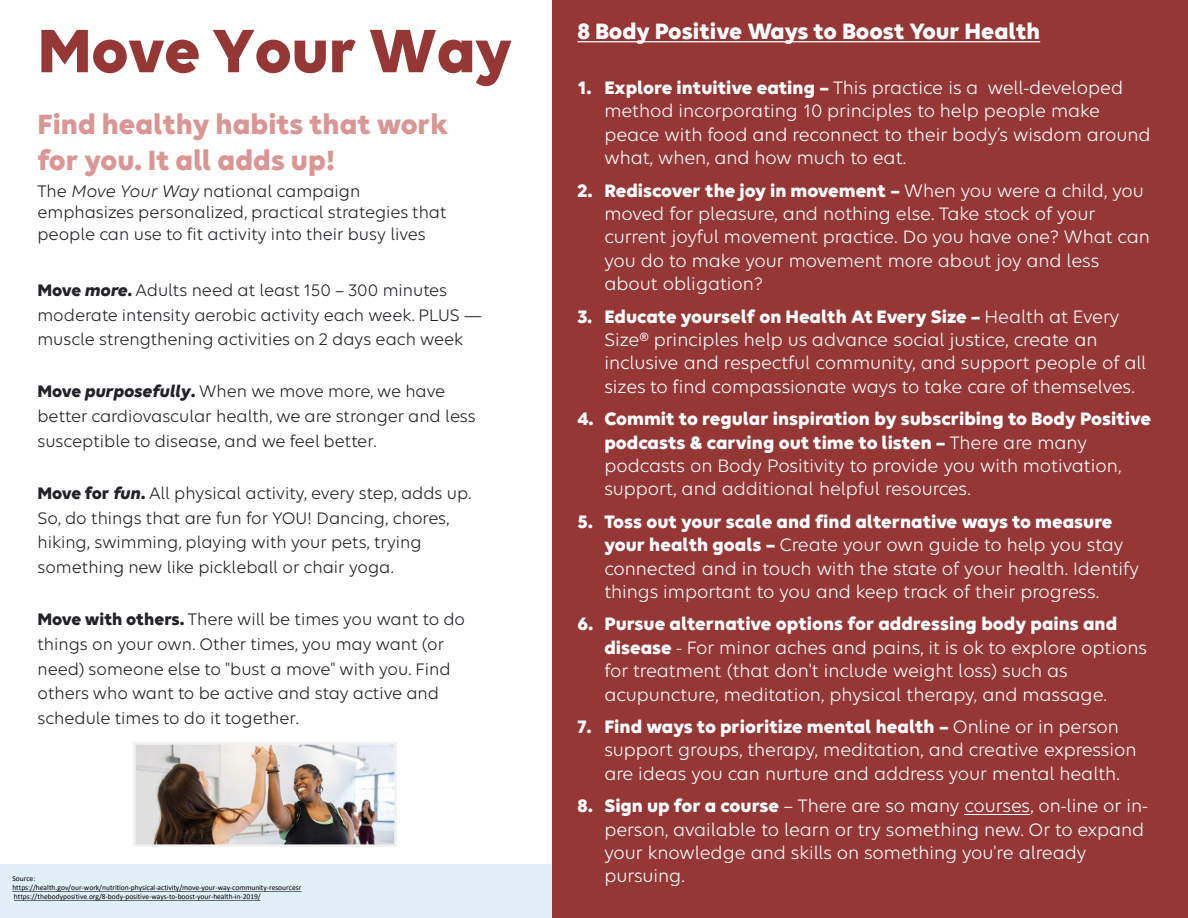
<style>
.page{position:relative;width:1188px;height:918px;background:#fff}
.page>*{position:absolute;margin:0;border:0;box-sizing:border-box;transform-origin:0 0}
.t1{font:700 66px "Elevance Sans";letter-spacing:-.01em;color:#953735}
.t2{font:700 30px/35.7px "Elevance Sans";color:#d99694}
.t3{font:700 24px "Elevance Sans";color:#fff}
.t4{font:19.5px/23.4px "Elevance Sans";color:#fff}
.t5{font:18px/24.6px "Elevance Sans";color:#222328}
.t6{font:7.5px "Calibri";color:#000}
.s1{font-weight:700}
.s2{font-style:italic}
.s3{font-weight:700;font-style:italic}
</style>
<div class="page">
<div style="left:0;top:864px;width:553px;height:54px;background:#dcecf9"></div>
<div style="left:553px;top:0;width:635px;height:918px;background:#953735"></div>
<svg style="left:577px;top:41px;width:463px;height:1px"></svg>
<hr style="left:964px;top:814px;width:66px;height:1px;background:#fff">
<svg style="left:12px;top:891px;width:289px;height:1px"></svg>
<svg style="left:14px;top:900px;width:247px;height:1px"></svg>
<img style="left:134px;top:742px;width:262px;height:104px">
<h2 class="t1" style="left:37px;top:11px;width:476px">Move Your Way</h2>
<p class="t3" style="left:577px;top:16px;width:464px">8 Body Positive Ways to Boost Your Health</p>
<p class="t4" style="left:604px;top:75px;width:548px;text-indent:-27px"><span class="s1">1. Explore intuitive eating –</span> This practice is a well-developed method incorporating 10 principles to help people make peace with food and reconnect to their body’s wisdom around what, when, and how much to eat.</p>
<p class="t4" style="left:604px;top:178px;width:547px;text-indent:-27px"><span class="s1">2. Rediscover the joy in movement –</span> When you were a child, you moved for pleasure, and nothing else. Take stock of your current joyful movement practice. Do you have one? What can you do to make your movement more about joy and less about obligation?</p>
<p class="t4" style="left:604px;top:304px;width:543px;text-indent:-27px"><span class="s1">3. Educate yourself on Health At Every Size –</span> Health at Every Size® principles help us advance social justice, create an inclusive and respectful community, and support people of all sizes to find compassionate ways to take care of themselves.</p>
<p class="t4" style="left:604px;top:407px;width:548px;text-indent:-27px"><span class="s1">4. Commit to regular inspiration by subscribing to Body Positive podcasts &amp; carving out time to listen –</span> There are many podcasts on Body Positivity to provide you with motivation, support, and additional helpful resources.</p>
<p class="t4" style="left:604px;top:509px;width:536px;text-indent:-27px"><span class="s1">5. Toss out your scale and find alternative ways to measure your health goals –</span> Create your own guide to help you stay connected and in touch with the state of your health. Identify things important to you and keep track of their progress.</p>
<p class="t4" style="left:604px;top:612px;width:544px;text-indent:-27px"><span class="s1">6. Pursue alternative options for addressing body pains and disease</span> - For minor aches and pains, it is ok to explore options for treatment (that don't include weight loss) such as acupuncture, meditation, physical therapy, and massage.</p>
<p class="t4" style="left:604px;top:714px;width:534px;text-indent:-27px"><span class="s1">7. Find ways to prioritize mental health –</span> Online or in person support groups, therapy, meditation, and creative expression are ideas you can nurture and address your mental health.</p>
<p class="t4" style="left:604px;top:794px;width:545px;text-indent:-27px"><span class="s1">8. Sign up for a course</span> – There are so many courses, on-line or in&shy;person, available to learn or try something new. Or to expand your knowledge and skills on something you're already</p>
<p class="t2" style="left:37px;top:106px;width:412px">Find healthy habits that work for you. It all adds up!</p>
<p class="t5" style="left:37px;top:179px;width:411px;line-height:21.6px">The <span class="s2">Move Your Way</span> national campaign emphasizes personalized, practical strategies that people can use to fit activity into their busy lives</p>
<p class="t5" style="left:37px;top:277px;width:446px"><span class="s1">Move</span> <span class="s3">more</span><span class="s1">.</span> Adults need at least 150 – 300 minutes moderate intensity aerobic activity each week. PLUS — muscle strengthening activities on 2 days each week</p>
<p class="t5" style="left:37px;top:379px;width:440px"><span class="s1">Move</span> <span class="s3">purposefully</span><span class="s1">.</span> When we move more, we have better cardiovascular health, we are stronger and less susceptible to disease, and we feel better.</p>
<p class="t5" style="left:37px;top:480px;width:435px"><span class="s1">Move for</span> <span class="s3">fun</span><span class="s1">.</span> All physical activity, every step, adds up.<br>So, do things that are fun for YOU! Dancing, chores, hiking, swimming, playing with your pets, trying something new like pickleball or chair yoga.</p>
<p class="t5" style="left:37px;top:606px;width:429px"><span class="s1">Move with others.</span> There will be times you want to do things on your own. Other times, you may want (or need) someone else to "bust a move" with you. Find others who want to be active and stay active and schedule times to do it together.</p>
<p class="t6" style="left:12px;top:874px;width:25px">Source:</p>
<p class="t4" style="left:604px;top:864px;width:82px">pursuing.</p>
<p class="t6" style="left:12px;top:883px;width:291px">https://health.gov/our-work/nutrition-physical-activity/move-your-way-community-resourcesr</p>
<p class="t6" style="left:14px;top:892px;width:248px">https://thebodypositive.org/8-body-positive-ways-to-boost-your-health-in-2019/</p>
</div>
